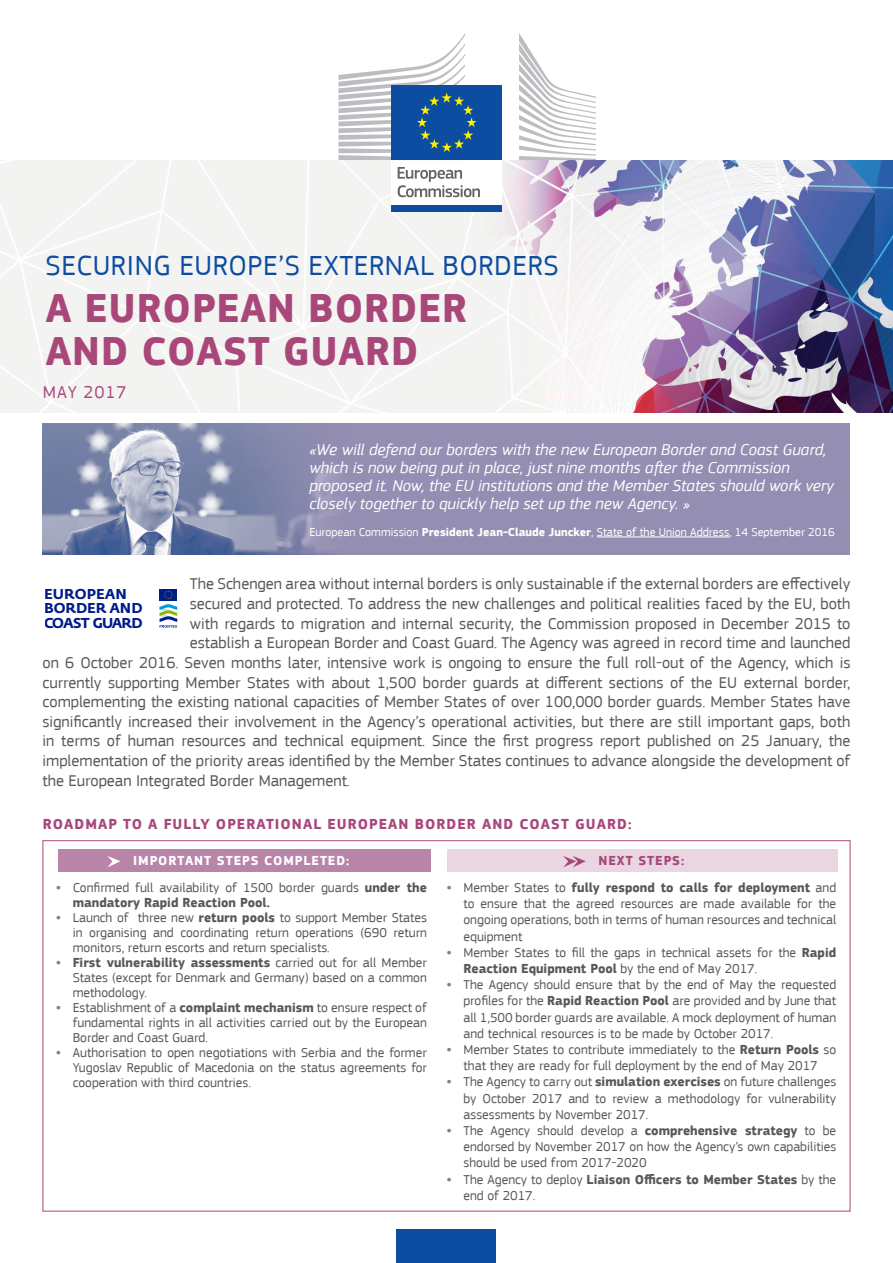
<style>
.page{position:relative;width:893px;height:1263px;background:#fff}
.page>*{position:absolute;margin:0;border:0;box-sizing:border-box;transform-origin:0 0}
.t1{font:700 41.55px/43.5px "EC Square Sans Pro";letter-spacing:.02em;color:#a9477b}
.t2{font:28.95px "EC Square Sans Pro";letter-spacing:.02em;color:#0d4da1}
.t3{font:18px "EC Square Sans Pro";letter-spacing:.05em;color:#a9477b}
.t4{font:italic 16.5px/18px "EC Square Sans Pro";color:#fff}
.t5{font:16.35px "EC Square Sans Pro";color:#57585a}
.t6{font:700 15px "EC Square Sans Pro";letter-spacing:.07em;color:#a9477b}
.t7{font:700 14.1px/14.5px "Fedra Sans Pro";color:#001c88}
.t8{font:13.5px/16.2px "EC Square Sans Pro";color:#57585a;text-align:justify}
.t9{font:700 13.5px "EC Square Sans Pro";letter-spacing:.07em;color:#fff}
.t10{font:700 13.5px "EC Square Sans Pro";letter-spacing:.07em;color:#a9477b}
.t11{font:12px "EC Square Sans Pro";color:#fff}
.s1{font-weight:700}
.s2{font-weight:500;font-size:16.5px;color:#808285}
</style>
<div class="page">
<div style="left:43px;top:424px;width:807px;height:131px;background:#958eb3"></div>
<img style="left:43px;top:424px;width:294px;height:131px">
<img style="left:0;top:160px;width:893px;height:252px">
<div style="left:58px;top:849px;width:372px;height:23px;background:#b884a8"></div>
<div style="left:447px;top:849px;width:391px;height:23px;background:#e9d6e0"></div>
<hr style="left:597px;top:537px;width:132px;height:1px;background:#fff">
<svg style="left:107px;top:856px;width:13px;height:11px"></svg>
<svg style="left:563px;top:856px;width:23px;height:11px"></svg>
<div style="left:160px;top:589px;width:17px;height:12px;background:#001c88"></div>
<svg style="left:160px;top:590px;width:17px;height:38px"></svg>
<div style="left:397px;top:1229px;width:99px;height:34px;background:#0d4da1"></div>
<div style="left:391px;top:158px;width:111px;height:49px;background:#fff"></div>
<svg style="left:398px;top:167px;width:82px;height:30px"></svg>
<div style="left:391px;top:206px;width:111px;height:6px;background:#0d4da1"></div>
<svg style="left:519px;top:33px;width:77px;height:127px"></svg>
<div style="left:391px;top:86px;width:111px;height:74px;background:#0d4da1"></div>
<svg style="left:338px;top:33px;width:139px;height:127px"></svg>
<p class="t2" style="left:46px;top:248px;width:515px">SECURING EUROPE’S EXTERNAL BORDERS</p>
<p class="t1" style="left:46px;top:288px;width:423px">A EUROPEAN BORDER<br>AND COAST GUARD</p>
<p class="t3" style="left:43px;top:382px;width:85px">MAY 2017</p>
<p class="t4" style="left:309px;top:441px;width:526px">«We will defend our borders with the new European Border and Coast Guard, which is now being put in place, just nine months after the Commission proposed it. Now, the EU institutions and the Member States should work very closely together to quickly help set up the new Agency. »</p>
<p class="t11" style="left:309px;top:525px;width:527px">European Commission <span class="s1">President Jean-Claude Juncker</span>, State of the Union Address, 14 September 2016</p>
<p class="t5" style="left:190px;top:574px;width:662px">The Schengen area without internal borders is only sustainable if the external borders are effectively</p>
<p class="t5" style="left:190px;top:594px;width:662px">secured and protected. To address the new challenges and political realities faced by the EU, both</p>
<p class="t5" style="left:190px;top:614px;width:662px">with regards to migration and internal security, the Commission proposed in December 2015 to</p>
<p class="t5" style="left:190px;top:633px;width:662px">establish a European Border and Coast Guard. The Agency was agreed in record time and launched</p>
<p class="t5" style="left:43px;top:653px;width:809px">on 6 October 2016. Seven months later, intensive work is ongoing to ensure the full roll-out of the Agency, which is</p>
<p class="t5" style="left:43px;top:673px;width:809px">currently supporting Member States with about 1,500 border guards at different sections of the EU external border,</p>
<p class="t5" style="left:43px;top:692px;width:809px">complementing the existing national capacities of Member States of over 100,000 border guards. Member States have</p>
<p class="t5" style="left:43px;top:712px;width:809px">significantly increased their involvement in the Agency’s operational activities, but there are still important gaps, both</p>
<p class="t5" style="left:43px;top:731px;width:809px">in terms of human resources and technical equipment. Since the first progress report published on 25 January, the</p>
<p class="t5" style="left:43px;top:751px;width:809px">implementation of the priority areas identified by the Member States continues to advance alongside the development of</p>
<p class="t5" style="left:43px;top:771px;width:309px">the European Integrated Border Management.</p>
<p class="t7" style="left:44px;top:585px;width:100px">EUROPEAN<br>BORDER AND<br>COAST GUARD</p>
<p class="t6" style="left:43px;top:815px;width:590px">ROADMAP TO A FULLY OPERATIONAL EUROPEAN BORDER AND COAST GUARD:</p>
<p class="t9" style="left:133px;top:853px;width:218px">IMPORTANT STEPS COMPLETED:</p>
<p class="t8" style="left:73px;top:880px;width:356px;line-height:15px;text-indent:-17px"><span class="s2">•</span> Confirmed full availability of 1500 border guards <span class="s1">under the mandatory Rapid Reaction Pool.</span></p>
<p class="t8" style="left:73px;top:910px;width:356px;line-height:15px;text-indent:-17px"><span class="s2">•</span> Launch of three new <span class="s1">return pools</span> to support Member States in organising and coordinating return operations (690 return monitors, return escorts and return specialists.</p>
<p class="t8" style="left:73px;top:955px;width:356px;line-height:15px;text-indent:-17px"><span class="s2">•</span> <span class="s1">First vulnerability assessments</span> carried out for all Member States (except for Denmark and Germany) based on a common methodology.</p>
<p class="t8" style="left:73px;top:1000px;width:356px;line-height:15px;text-indent:-17px"><span class="s2">•</span> Establishment of a <span class="s1">complaint mechanism</span> to ensure respect of fundamental rights in all activities carried out by the European Border and Coast Guard.</p>
<p class="t8" style="left:73px;top:1045px;width:356px;line-height:15px;text-indent:-17px"><span class="s2">•</span> Authorisation to open negotiations with Serbia and the former Yugoslav Republic of Macedonia on the status agreements for cooperation with third countries.</p>
<p class="t10" style="left:598px;top:853px;width:87px">NEXT STEPS:</p>
<p class="t8" style="left:463px;top:879px;width:374px;text-indent:-17px"><span class="s2">•</span> Member States to <span class="s1">fully respond to calls for deployment</span> and to ensure that the agreed resources are made available for the ongoing operations, both in terms of human resources and technical equipment</p>
<p class="t8" style="left:463px;top:944px;width:374px;text-indent:-17px"><span class="s2">•</span> Member States to fill the gaps in technical assets for the <span class="s1">Rapid<br>Reaction Equipment Pool</span> by the end of May 2017.</p>
<p class="t8" style="left:463px;top:977px;width:374px;text-indent:-17px"><span class="s2">•</span> The Agency should ensure that by the end of May the requested profiles for the <span class="s1">Rapid Reaction Pool</span> are provided and by June that all 1,500 border guards are available. A mock deployment of human and technical resources is to be made by October 2017.</p>
<p class="t8" style="left:446px;top:1041px;width:391px;text-align:center"><span class="s2">•</span> Member States to contribute immediately to the <span class="s1">Return Pools</span> so that they are ready for full deployment by the end of May 2017</p>
<p class="t8" style="left:463px;top:1074px;width:374px;text-indent:-17px"><span class="s2">•</span> The Agency to carry out <span class="s1">simulation exercises</span> on future challenges by October 2017 and to review a methodology for vulnerability assessments by November 2017.</p>
<p class="t8" style="left:463px;top:1122px;width:374px;text-indent:-17px"><span class="s2">•</span> The Agency should develop a <span class="s1">comprehensive strategy</span> to be endorsed by November 2017 on how the Agency’s own capabilities should be used from 2017-2020</p>
<p class="t8" style="left:463px;top:1171px;width:374px;text-indent:-17px"><span class="s2">•</span> The Agency to deploy <span class="s1">Liaison Officers to Member States</span> by the end of 2017.</p>
</div>
